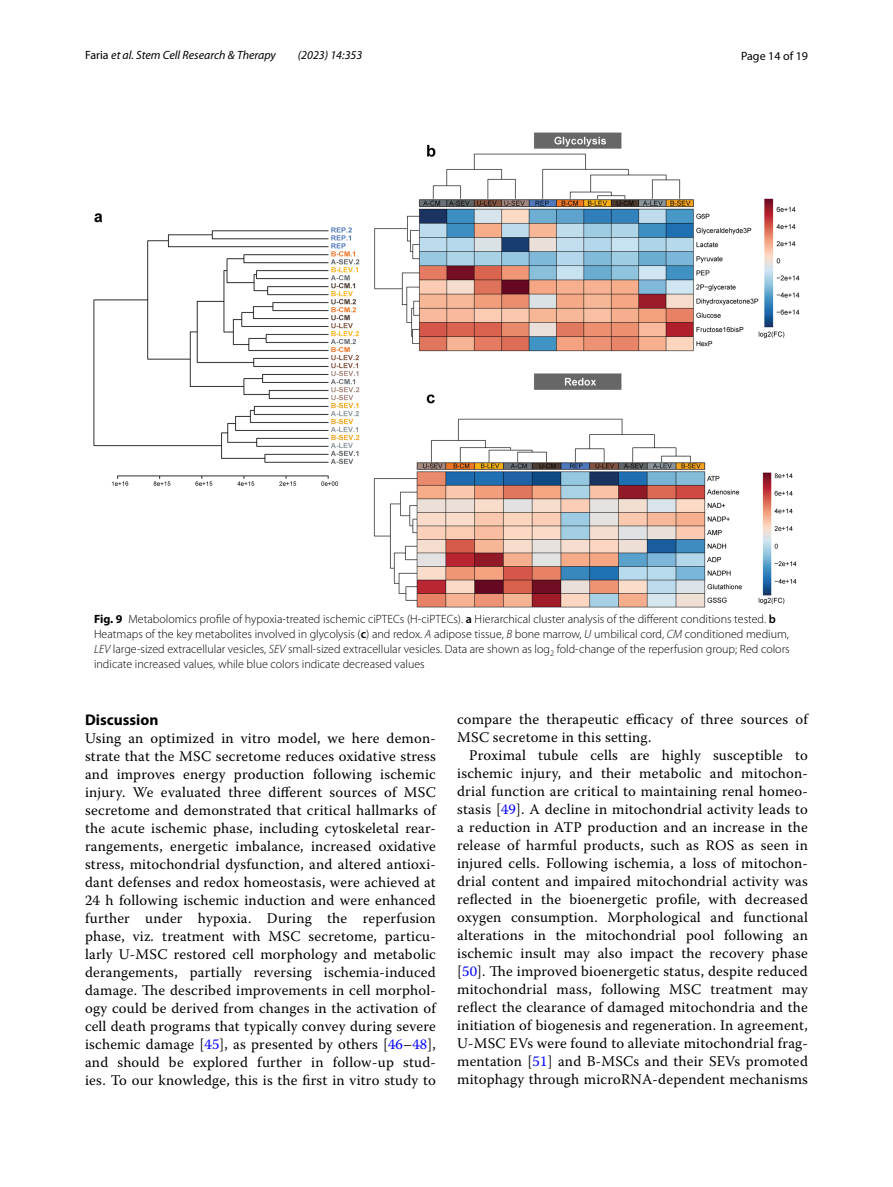
<style>
.page{position:relative;width:893px;height:1187px;background:#fff}
.page>*{position:absolute;margin:0;border:0;box-sizing:border-box;transform-origin:0 0}
.t1{font:700 15.45px "Myriad Pro";color:#000}
.t2{font:14.7px/18px "Warnock Pro";letter-spacing:.015em;color:#000;text-align:justify}
.t3{font:300 12px/15px "Myriad Pro";color:#000}
.t4{font:italic 12px "Myriad Pro";color:#000}
.t5{font:12px "Myriad Pro";color:#000}
.s1{font-style:normal}
.s2{font-weight:700}
.s3{font-weight:600}
.s4{font-style:italic}
.s5{color:#00f}
</style>
<div class="page">
<img style="left:94px;top:133px;width:705px;height:474px">
<p class="t4" style="left:85px;top:48px;width:192px"><span class="s1">Faria</span> et al. Stem Cell Research &amp; Therapy</p>
<p class="t4" style="left:298px;top:48px;width:66px">(2023) 14:353</p>
<p class="t5" style="left:741px;top:48px;width:68px">Page 14 of 19</p>
<p class="t3" style="left:94px;top:611px;width:697px"><span class="s2">Fig. 9</span> Metabolomics profile of hypoxia-treated ischemic ciPTECs (H-ciPTECs). <span class="s3">a</span> Hierarchical cluster analysis of the different conditions tested. <span class="s3">b </span>Heatmaps of the key metabolites involved in glycolysis (<span class="s3">c</span>) and redox. <span class="s4">A</span> adipose tissue, <span class="s4">B</span> bone marrow, <span class="s4">U</span> umbilical cord, <span class="s4">CM</span> conditioned medium, <span class="s4">LEV</span> large-sized extracellular vesicles, <span class="s4">SEV</span> small-sized extracellular vesicles. Data are shown as -log<sub>2</sub> fold-change of the reperfusion group; Red colors indicate increased values, while blue colors indicate decreased values</p>
<p class="t1" style="left:85px;top:709px;width:75px">Discussion</p>
<p class="t2" style="left:85px;top:728px;width:352px">Using an optimized in vitro model, we here demon&shy;strate that the MSC secretome reduces oxidative stress and improves energy production following ischemic injury. We evaluated three different sources of MSC secretome and demonstrated that critical hallmarks of the acute ischemic phase, including cytoskeletal rear&shy;rangements, energetic imbalance, increased oxidative stress, mitochondrial dysfunction, and altered antioxi&shy;dant defenses and redox homeostasis, were achieved at 24 h following ischemic induction and were enhanced further under hypoxia. During the reperfusion phase, viz<span class="s4">.</span> treatment with MSC secretome, particu&shy;larly U-MSC restored cell morphology and metabolic derangements, partially reversing ischemia-induced damage. The described improvements in cell morphol&shy;ogy could be derived from changes in the activation of cell death programs that typically convey during severe ischemic damage [<span class="s5">45</span>], as presented by others [<span class="s5">46</span>–<span class="s5">48</span>], and should be explored further in follow-up stud&shy;ies. To our knowledge, this is the first in vitro study to</p>
<p class="t2" style="left:457px;top:710px;width:352px">compare the therapeutic efficacy of three sources of<br>MSC secretome in this setting.</p>
<p class="t2" style="left:457px;top:746px;width:352px;text-indent:12px">Proximal tubule cells are highly susceptible to ischemic injury, and their metabolic and mitochon&shy;drial function are critical to maintaining renal homeo&shy;stasis [<span class="s5">49</span>]. A decline in mitochondrial activity leads to a reduction in ATP production and an increase in the release of harmful products, such as ROS as seen in injured cells. Following ischemia, a loss of mitochon&shy;drial content and impaired mitochondrial activity was reflected in the bioenergetic profile, with decreased oxygen consumption. Morphological and functional alterations in the mitochondrial pool following an ischemic insult may also impact the recovery phase [<span class="s5">50</span>]. The improved bioenergetic status, despite reduced mitochondrial mass, following MSC treatment may reflect the clearance of damaged mitochondria and the initiation of biogenesis and regeneration. In agreement, U-MSC EVs were found to alleviate mitochondrial frag&shy;mentation [<span class="s5">51</span>] and B-MSCs and their SEVs promoted mitophagy through microRNA-dependent mechanisms</p>
</div>
